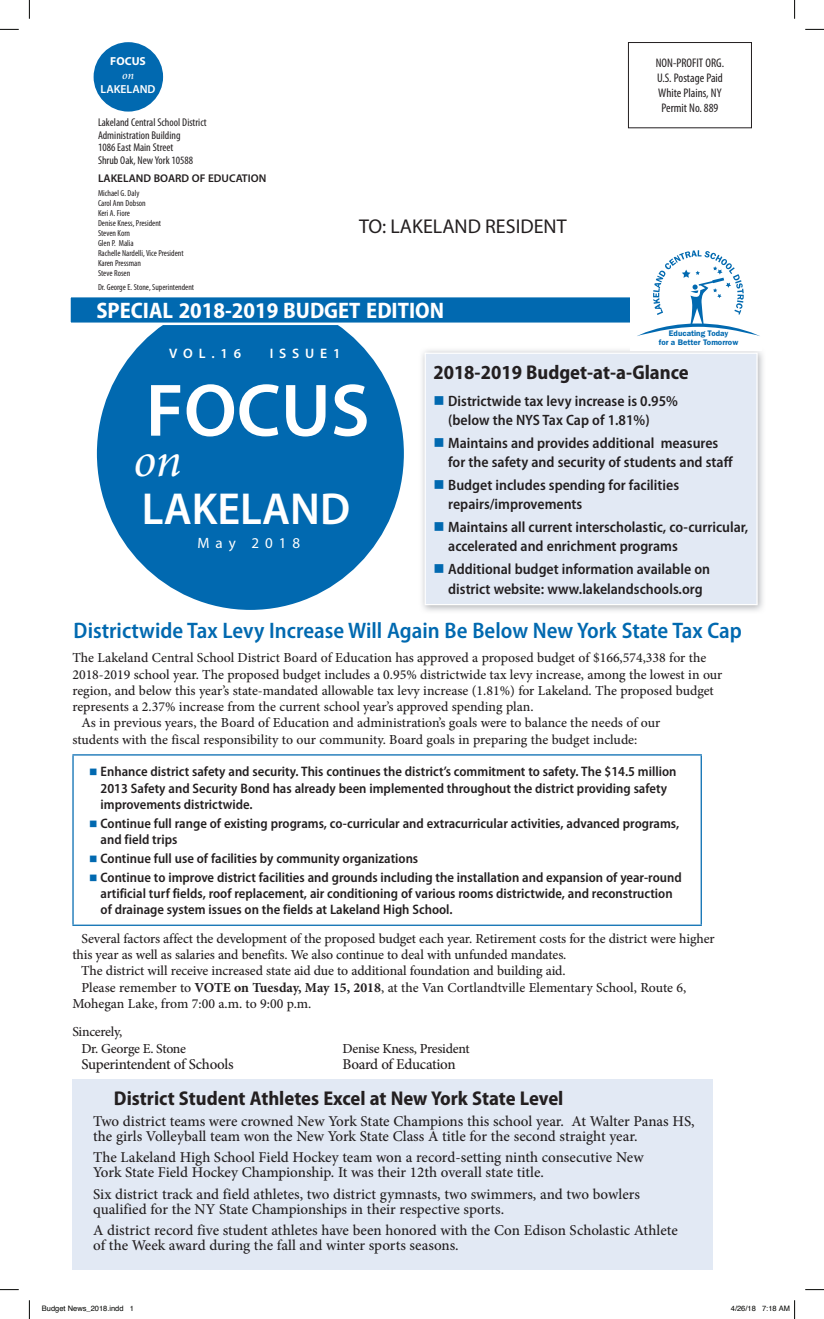
<style>
.page{position:relative;width:824px;height:1319px;background:#fff}
.page>*{position:absolute;margin:0;border:0;box-sizing:border-box;transform-origin:0 0}
.t1{font:600 75px "Myriad Pro";color:#fff}
.t2{font:italic 48.75px "Minion Pro";color:#fff}
.t3{font:600 45px "Myriad Pro";color:#fff}
.t4{font:600 semi-condensed 22.5px "Myriad Pro";color:#0169b0}
.t5{font:700 semi-condensed 22.5px "Myriad Pro";color:#fff}
.t6{font:700 semi-condensed 20px "Myriad Pro";color:#231f20}
.t7{font:20px "Myriad Pro";color:#231f20}
.t8{font:500 15px/15px "Minion Pro";letter-spacing:-.005em;color:#231f20}
.t9{font:600 semi-condensed 15px/18.8px "Myriad Pro";color:#231f20}
.t10{font:500 15px "Minion Pro";letter-spacing:-.025em;color:#231f20}
.t11{font:15px "Myriad Pro";letter-spacing:.4em;color:#fff}
.t12{font:500 13.75px/16.2px "Minion Pro";letter-spacing:-.005em;color:#231f20}
.t13{font:600 semi-condensed 13.75px/16.2px "Myriad Pro";color:#231f20}
.t14{font:500 13.75px/16.5px "Minion Pro";letter-spacing:-.025em;color:#231f20}
.t15{font:600 13.75px "Myriad Pro";color:#fff}
.t16{font:condensed 12.5px/15px "Myriad Pro";color:#231f20;text-align:center}
.t17{font:600 11.62px/14px "Myriad Pro";color:#fff;text-align:center}
.t18{font:condensed 11.25px/12.5px "Myriad Pro";color:#231f20}
.t19{font:600 11.25px "Myriad Pro";color:#231f20}
.t20{font:condensed 8.75px/10px "Myriad Pro";color:#231f20}
.t21{font:600 8.12px/8.4px "Franklin Gothic";color:#0169b0;text-align:center}
.t22{font:7.5px "Helvetica";color:#040503}
.s1{font-weight:700}
.s2{font-family:"Minion Pro";font-weight:500;font-style:italic}
.s3{color:#0169b0}
</style>
<div class="page">
<div style="left:72px;top:1079px;width:640px;height:190px;background:#e2e9f4"></div>
<img style="left:422px;top:350px;width:341px;height:261px">
<div style="left:425px;top:353px;width:332px;height:252px;background:#e2e9f4"></div>
<svg style="left:0;top:29px;width:19px;height:1px"></svg>
<svg style="left:29px;top:0;width:1px;height:19px"></svg>
<svg style="left:805px;top:29px;width:19px;height:1px"></svg>
<svg style="left:794px;top:0;width:1px;height:19px"></svg>
<svg style="left:805px;top:1289px;width:19px;height:1px"></svg>
<svg style="left:794px;top:1300px;width:1px;height:19px"></svg>
<svg style="left:0;top:1289px;width:19px;height:1px"></svg>
<svg style="left:29px;top:1300px;width:1px;height:19px"></svg>
<div style="left:628px;top:42px;width:124px;height:86px;border:1px solid #231f20"></div>
<hr style="left:72px;top:924px;width:630px;height:2px;background:#0169b0">
<hr style="left:700px;top:755px;width:2px;height:169px;background:#0169b0">
<hr style="left:72px;top:755px;width:2px;height:169px;background:#0169b0">
<hr style="left:72px;top:754px;width:630px;height:1px;background:#0169b0">
<div style="left:94px;top:42px;width:69px;height:70px;background:#0169b0;border-radius:50%"></div>
<div style="left:97px;top:297px;width:307px;height:313px;background:#0169b0;border-radius:50%"></div>
<div style="left:69px;top:296px;width:568px;height:28px;background:#0169b0"></div>
<div style="left:68px;top:295px;width:570px;height:30px;border:2px solid #fff"></div>
<div style="left:424px;top:353px;width:333px;height:252px;border:1px solid #fff"></div>
<div style="left:629px;top:245px;width:132px;height:106px;background:#fff"></div>
<svg style="left:637px;top:250px;width:123px;height:86px"></svg>
<p class="t17" style="left:101px;top:54px;width:56px"><span class="s1">FOCUS<br></span><span class="s2">on<br></span>LAKELAND</p>
<p class="t16" style="left:656px;top:56px;width:70px">NON-PROFIT ORG.<br>U.S. Postage Paid<br>White Plains, NY<br>Permit No. 889</p>
<p class="t18" style="left:98px;top:116px;width:110px">Lakeland Central School District</p>
<p class="t18" style="left:98px;top:128px;width:97px">Administration Building<br>1086 East Main Street<br>Shrub Oak, New York 10588</p>
<h5 class="t19" style="left:98px;top:171px;width:170px">LAKELAND BOARD OF EDUCATION</h5>
<p class="t20" style="left:98px;top:188px;width:65px">Michael G. Daly<br>Carol Ann Dobson<br>Keri A. Fiore<br>Denise Kness, President<br>Steven Korn<br>Glen P. Malia</p>
<h2 class="t7" style="left:359px;top:214px;width:209px">TO: LAKELAND RESIDENT</h2>
<p class="t20" style="left:98px;top:248px;width:87px">Rachelle Nardelli, Vice President<br>Karen Pressman<br>Steve Rosen</p>
<p class="t20" style="left:98px;top:282px;width:98px">Dr. George E. Stone, Superintendent</p>
<p class="t5" style="left:96px;top:298px;width:349px">SPECIAL 2018-2019 BUDGET EDITION</p>
<p class="t15" style="left:169px;top:344px;width:74px">V O L . 1 6</p>
<p class="t15" style="left:270px;top:344px;width:72px">I S S U E 1</p>
<p class="t21" style="left:659px;top:329px;width:81px">Educating Today<br>for a Better Tomorrow</p>
<p class="t1" style="left:146px;top:363px;width:225px">FOCUS</p>
<p class="t2" style="left:133px;top:427px;width:50px">on</p>
<p class="t3" style="left:142px;top:480px;width:210px">LAKELAND</p>
<p class="t11" style="left:197px;top:534px;width:104px">May 2018</p>
<p class="t6" style="left:433px;top:361px;width:257px">2018-2019 Budget-at-a-Glance</p>
<p class="t9" style="left:448px;top:391px;width:231px;text-indent:-15px"><span class="s3">■</span> Districtwide tax levy increase is 0.95% (below the NYS Tax Cap of 1.81%)</p>
<p class="t9" style="left:448px;top:433px;width:286px;text-indent:-15px"><span class="s3">■</span> Maintains and provides additional measures for the safety and security of students and staff</p>
<p class="t9" style="left:448px;top:475px;width:232px;text-indent:-15px"><span class="s3">■</span> Budget includes spending for facilities repairs/improvements</p>
<p class="t9" style="left:448px;top:517px;width:302px;text-indent:-15px"><span class="s3">■</span> Maintains all current interscholastic, co-curricular, accelerated and enrichment programs</p>
<p class="t9" style="left:433px;top:559px;width:278px;line-height:20px;text-align:center"><span class="s3">■</span> Additional budget information available on district website: www.lakelandschools.org</p>
<h2 class="t4" style="left:74px;top:616px;width:670px">Districtwide Tax Levy Increase Will Again Be Below New York State Tax Cap</h2>
<p class="t12" style="left:72px;top:650px;width:651px">The Lakeland Central School District Board of Education has approved a proposed budget of $166,574,338 for the 2018-2019 school year. The proposed budget includes a 0.95% districtwide tax levy increase, among the lowest in our region, and below this year’s state-mandated allowable tax levy increase (1.81%) for Lakeland. The proposed budget represents a 2.37% increase from the current school year’s approved spending plan.</p>
<p class="t12" style="left:72px;top:715px;width:589px;text-indent:9px">As in previous years, the Board of Education and administration’s goals were to balance the needs of our students with the fiscal responsibility to our community. Board goals in preparing the budget include:</p>
<p class="t13" style="left:101px;top:763px;width:577px;text-indent:-11px"><span class="s3">■</span> Enhance district safety and security. This continues the district’s commitment to safety. The $14.5 million<br>2013 Safety and Security Bond has already been implemented throughout the district providing safety improvements districtwide.</p>
<p class="t13" style="left:101px;top:815px;width:580px;text-indent:-11px"><span class="s3">■</span> Continue full range of existing programs, co-curricular and extracurricular activities, advanced programs, and field trips</p>
<p class="t13" style="left:89px;top:850px;width:330px"><span class="s3">■</span> Continue full use of facilities by community organizations</p>
<p class="t13" style="left:101px;top:868px;width:582px;text-indent:-11px"><span class="s3">■</span> Continue to improve district facilities and grounds including the installation and expansion of year-round artificial turf fields, roof replacement, air conditioning of various rooms districtwide, and reconstruction of drainage system issues on the fields at Lakeland High School.</p>
<p class="t12" style="left:81px;top:930px;width:635px">Several factors affect the development of the proposed budget each year. Retirement costs for the district were higher</p>
<p class="t12" style="left:81px;top:946px;width:606px;text-indent:-9px">this year as well as salaries and benefits. We also continue to deal with unfunded mandates.<br>The district will receive increased state aid due to additional foundation and building aid.<br>Please remember to <span class="s1">VOTE on Tuesday, May 15, 2018</span>, at the Van Cortlandtville Elementary School, Route 6,</p>
<p class="t12" style="left:72px;top:995px;width:240px">Mohegan Lake, from 7:00 a.m. to 9:00 p.m.</p>
<p class="t14" style="left:81px;top:1023px;width:106px;text-indent:-9px">Sincerely,<br>Dr. George E. Stone</p>
<p class="t12" style="left:342px;top:1040px;width:129px">Denise Kness, President</p>
<p class="t10" style="left:81px;top:1054px;width:154px">Superintendent of Schools</p>
<p class="t8" style="left:342px;top:1057px;width:115px">Board of Education</p>
<h2 class="t6" style="left:114px;top:1087px;width:451px">District Student Athletes Excel at New York State Level</h2>
<p class="t8" style="left:93px;top:1113px;width:603px">Two district teams were crowned New York State Champions this school year. At Walter Panas HS, the girls Volleyball team won the New York State Class A title for the second straight year.</p>
<p class="t8" style="left:93px;top:1150px;width:552px">The Lakeland High School Field Hockey team won a record-setting ninth consecutive New<br>York State Field Hockey Championship. It was their 12th overall state title.</p>
<p class="t8" style="left:93px;top:1186px;width:548px">Six district track and field athletes, two district gymnasts, two swimmers, and two bowlers qualified for the NY State Championships in their respective sports.</p>
<p class="t8" style="left:93px;top:1222px;width:586px">A district record five student athletes have been honored with the Con Edison Scholastic Athlete of the Week award during the fall and winter sports seasons.</p>
<p class="t22" style="left:42px;top:1303px;width:94px">Budget News_2018.indd 1</p>
<p class="t22" style="left:731px;top:1303px;width:61px">4/26/18 7:18 AM</p>
</div>
